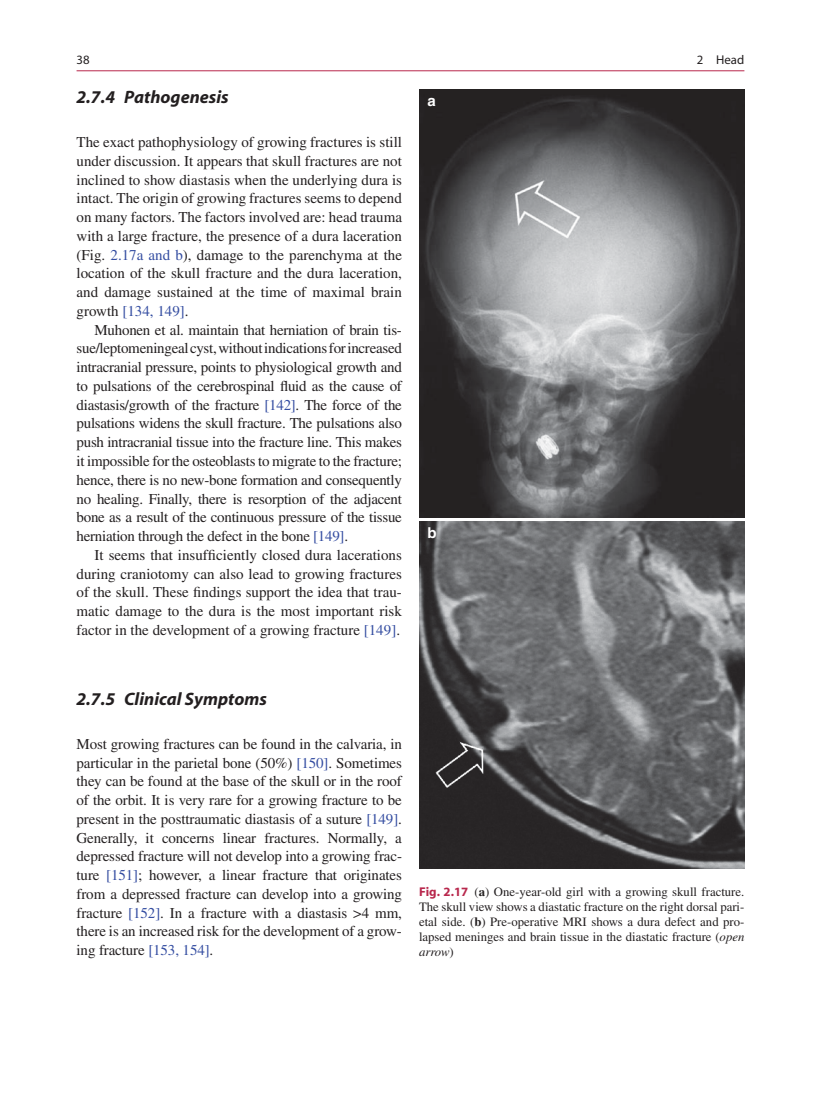
<style>
.page{position:relative;width:821px;height:1106px;background:#fff}
.page>*{position:absolute;margin:0;border:0;box-sizing:border-box;transform-origin:0 0}
.t1{font:italic 700 18px "Myriad";color:#231f20}
.t2{font:15px/18.8px "Times";letter-spacing:-.01em;color:#231f20;text-align:justify}
.t3{font:700 15px "Helvetica";color:#fff}
.t4{font:12.75px/15px "Times";color:#231f20;text-align:justify}
.t5{font:12.75px "Myriad";letter-spacing:.005em;color:#231f20}
.s1{color:#344da1}
.s2{font-family:"Myriad";font-weight:700;color:#b8274c}
.s3{font-weight:700}
.s4{font-style:italic}
</style>
<div class="page">
<hr style="left:77px;top:70px;width:667px;height:1px;background:#b8274c">
<img style="left:419px;top:89px;width:325px;height:428px">
<img style="left:419px;top:521px;width:325px;height:347px">
<p class="t5" style="left:77px;top:54px;width:15px">38</p>
<p class="t5" style="left:696px;top:54px;width:49px">2 Head</p>
<p class="t1" style="left:77px;top:87px;width:154px">2.7.4 Pathogenesis</p>
<p class="t2" style="left:77px;top:133px;width:327px">The exact pathophysiology of growing fractures is still under discussion. It appears that skull fractures are not inclined to show diastasis when the underlying dura is intact. The origin of growing fractures seems to depend on many factors. The factors involved are: head trauma with a large fracture, the presence of a dura laceration (Fig. <span class="s1">2.17a and b</span>), damage to the parenchyma at the location of the skull fracture and the dura laceration, and damage sustained at the time of maximal brain growth <span class="s1">[134, 149]</span>.</p>
<p class="t2" style="left:77px;top:320px;width:327px;text-indent:18px">Muhonen et al. maintain that herniation of brain tis&shy;sue/leptomeningeal cyst, without indications for increased intracranial pressure, points to physiological growth and to pulsations of the cerebrospinal fluid as the cause of diastasis/growth of the fracture <span class="s1">[142]</span>. The force of the pulsations widens the skull fracture. The pulsations also push intracranial tissue into the fracture line. This makes it impossible for the osteoblasts to migrate to the fracture; hence, there is no new-bone formation and consequently no healing. Finally, there is resorption of the adjacent bone as a result of the continuous pressure of the tissue herniation through the defect in the bone <span class="s1">[149]</span>.</p>
<p class="t2" style="left:77px;top:545px;width:327px;text-indent:18px">It seems that insufficiently closed dura lacerations during craniotomy can also lead to growing fractures of the skull. These findings support the idea that trau&shy;matic damage to the dura is the most important risk factor in the development of a growing fracture <span class="s1">[149]</span>.</p>
<p class="t3" style="left:427px;top:92px;width:10px">a</p>
<p class="t3" style="left:427px;top:523px;width:11px">b</p>
<p class="t1" style="left:77px;top:689px;width:192px">2.7.5 Clinical Symptoms</p>
<p class="t2" style="left:77px;top:734px;width:327px">Most growing fractures can be found in the calvaria, in particular in the parietal bone (50%) <span class="s1">[150]</span>. Sometimes they can be found at the base of the skull or in the roof of the orbit. It is very rare for a growing fracture to be present in the posttraumatic diastasis of a suture <span class="s1">[149]</span>.<br>Generally, it concerns linear fractures. Normally, a depressed fracture will not develop into a growing frac&shy;ture <span class="s1">[151]</span>; however, a linear fracture that originates from a depressed fracture can develop into a growing fracture <span class="s1">[152]</span>. In a fracture with a diastasis &gt;4 mm, there is an increased risk for the development of a grow&shy;ing fracture <span class="s1">[153, 154]</span>.</p>
<p class="t4" style="left:419px;top:884px;width:327px"><span class="s2">Fig. 2.17</span> (<span class="s3">a</span>) One-year-old girl with a growing skull fracture.<br>The skull view shows a diastatic fracture on the right dorsal pari&shy;etal side. (<span class="s3">b</span>) Pre-operative MRI shows a dura defect and pro&shy;lapsed meninges and brain tissue in the diastatic fracture (<span class="s4">open arrow</span>)</p>
</div>
